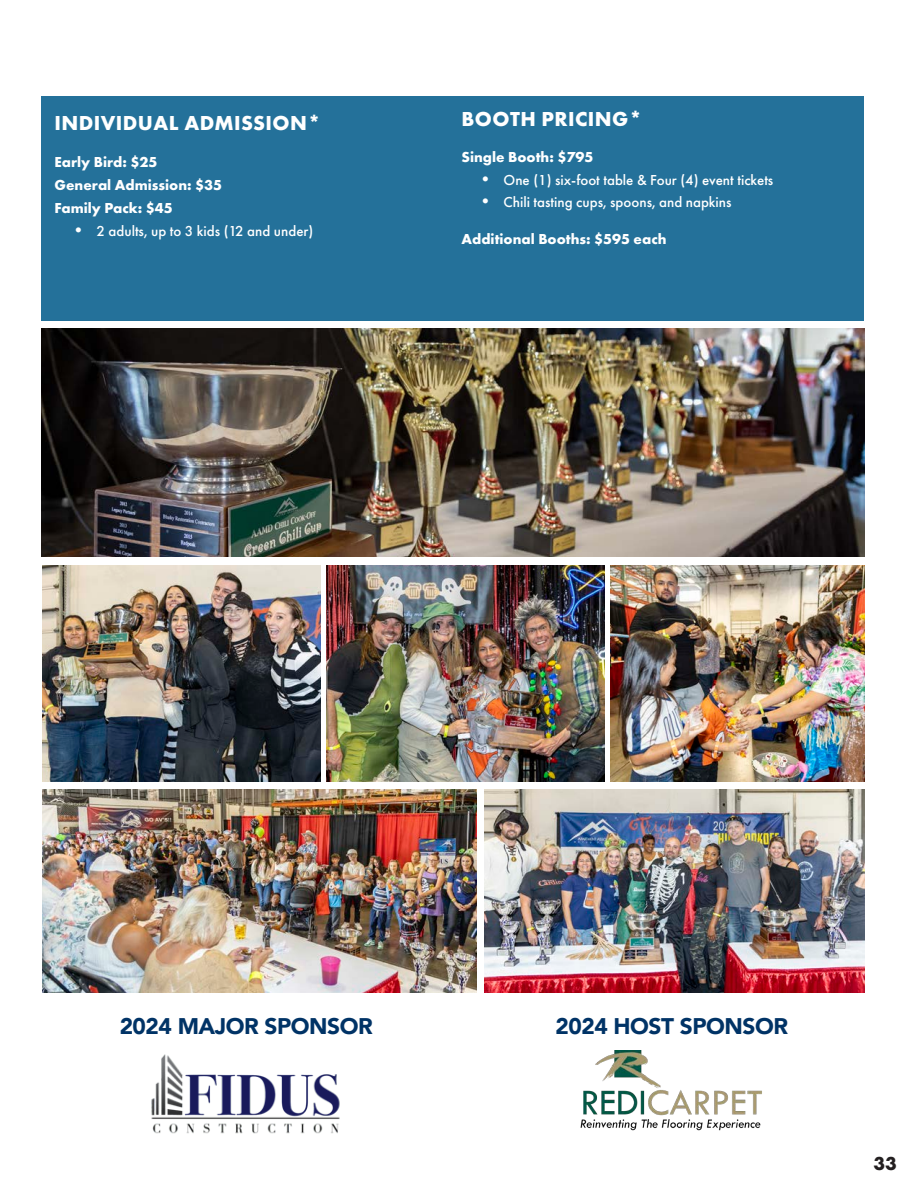
<style>
.page{position:relative;width:918px;height:1188px;background:#fff}
.page>*{position:absolute;margin:0;border:0;box-sizing:border-box;transform-origin:0 0}
.t1{font:900 22.65px "Avenir";letter-spacing:-.02em;color:#036}
.t2{font:700 21px "Futura PT";letter-spacing:.02em;color:#fff}
.t3{font:700 19.5px "Futura PT";color:#231f20}
.t4{font:500 15px "Futura PT";color:#fff}
.t5{font:700 15px/23.2px "Futura PT";color:#fff}
.s1{font-size:18px}
</style>
<div class="page">
<img style="left:611px;top:566px;width:253px;height:215px">
<img style="left:42px;top:566px;width:279px;height:215px">
<img style="left:326px;top:566px;width:279px;height:215px">
<img style="left:42px;top:789px;width:434px;height:203px">
<img style="left:484px;top:789px;width:380px;height:203px">
<img style="left:42px;top:328px;width:822px;height:229px">
<div style="left:41px;top:96px;width:823px;height:225px;background:#24719a"></div>
<img style="left:151px;top:1054px;width:189px;height:80px">
<img style="left:580px;top:1051px;width:182px;height:80px">
<p class="t2" style="left:55px;top:110px;width:268px">INDIVIDUAL ADMISSION*</p>
<p class="t5" style="left:55px;top:150px;width:169px">Early Bird: $25<br>General Admission: $35<br>Family Pack: $45</p>
<p class="t4" style="left:70px;top:222px;width:245px"><span class="s1">•</span> 2 adults, up to 3 kids (12 and under)</p>
<p class="t2" style="left:462px;top:105px;width:182px">BOOTH PRICING*</p>
<p class="t5" style="left:462px;top:145px;width:133px">Single Booth: $795</p>
<p class="t4" style="left:477px;top:171px;width:298px"><span class="s1">•</span> One (1) six-foot table &amp; Four (4) event tickets</p>
<p class="t4" style="left:477px;top:193px;width:257px"><span class="s1">•</span> Chili tasting cups, spoons, and napkins</p>
<p class="t5" style="left:462px;top:227px;width:207px">Additional Booths: $595 each</p>
<p class="t1" style="left:120px;top:1007px;width:255px">2024 MAJOR SPONSOR</p>
<p class="t1" style="left:556px;top:1007px;width:234px">2024 HOST SPONSOR</p>
<h3 class="t3" style="left:874px;top:1151px;width:25px">33</h3>
</div>
